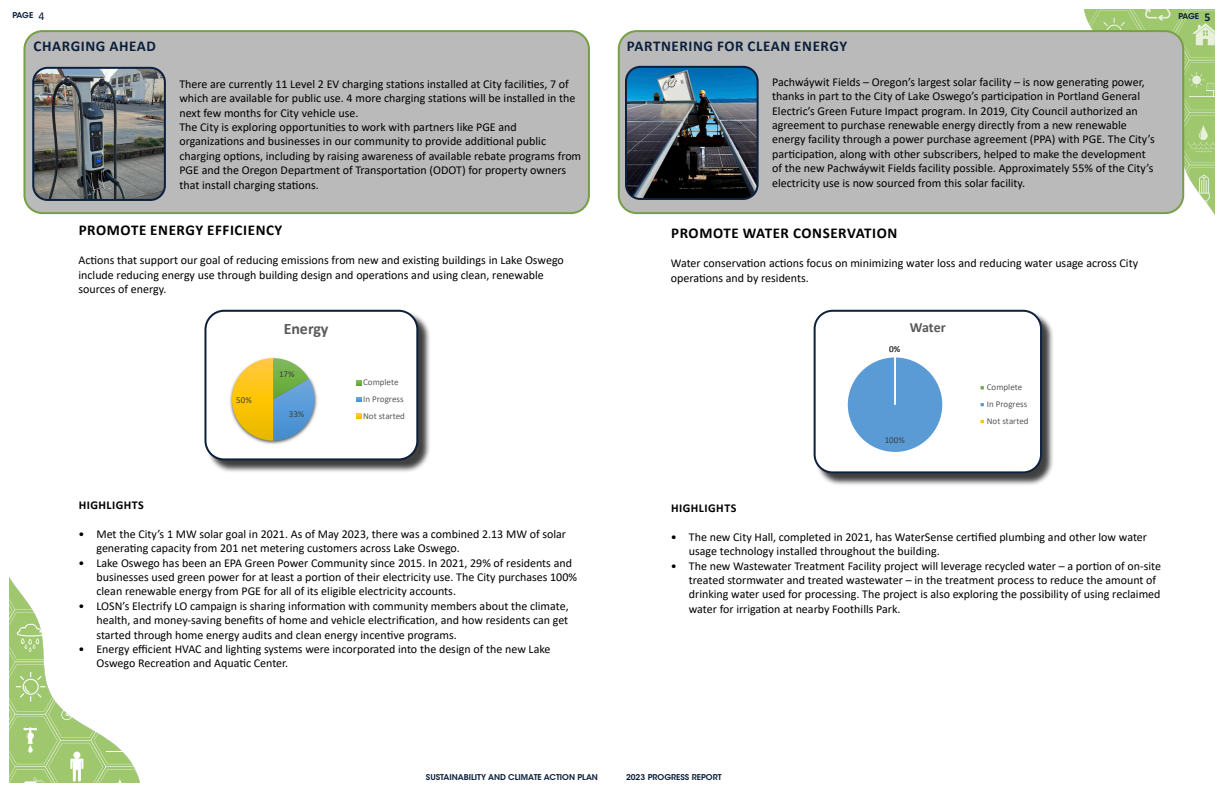
<style>
.page{position:relative;width:1224px;height:792px;background:#fff}
.page>*{position:absolute;margin:0;border:0;box-sizing:border-box;transform-origin:0 0}
.t1{font:700 16px "Calibri";color:#595959}
.t2{font:700 15px "Calibri";letter-spacing:.04em;color:#000}
.t3{font:700 15px "Calibri";letter-spacing:.04em;color:#0c203c}
.t4{font:700 14px "Calibri";letter-spacing:-.005em;color:#595959}
.t5{font:12px/14.4px "Calibri";color:#000}
.t6{font:700 12px "Calibri";letter-spacing:.04em;color:#000}
.t7{font:12px "Calibri";color:#0c203c}
.t8{font:9px/16.9px "Calibri";color:#595959}
.t9{font:9px "Calibri";color:#404040}
.t10{font:600 8px "ITC Avant Garde Std";color:#0c203c}
.s1{font-family:"Calibri";font-weight:700;font-size:12px}
</style>
<div class="page">
<svg style="left:1038px;top:9px;width:177px;height:206px"></svg>
<svg style="left:9px;top:583px;width:131px;height:200px"></svg>
<div style="left:24px;top:31px;width:565px;height:182px;background:#bababa;border-radius:18px"></div>
<div style="left:23px;top:30px;width:567px;height:184px;border:2px solid #769f46;border-radius:18px"></div>
<div style="left:619px;top:31px;width:564px;height:182px;background:#bababa;border-radius:18px"></div>
<div style="left:618px;top:30px;width:566px;height:184px;border:2px solid #769f46;border-radius:18px"></div>
<div style="left:206px;top:311px;width:225px;height:162px;background:#000;opacity:.75"></div>
<svg style="left:206px;top:311px;width:211px;height:148px"></svg>
<div style="left:204px;top:310px;width:214px;height:150px;border:2px solid #0c203c;border-radius:19px"></div>
<img style="left:35px;top:70px;width:128px;height:128px">
<div style="left:32px;top:67px;width:134px;height:134px;border:2px solid #0c203c;border-radius:14px"></div>
<img style="left:628px;top:67px;width:128px;height:130px">
<div style="left:625px;top:66px;width:134px;height:134px;border:2px solid #0c203c;border-radius:14px"></div>
<div style="left:815px;top:311px;width:239px;height:175px;background:#000;opacity:.75"></div>
<svg style="left:815px;top:311px;width:226px;height:161px"></svg>
<div style="left:814px;top:310px;width:228px;height:163px;border:2px solid #0f223e;border-radius:18px"></div>
<p class="t7" style="left:39px;top:8px;width:8px">4</p>
<p class="t3" style="left:34px;top:35px;width:124px">CHARGING AHEAD</p>
<p class="t3" style="left:627px;top:35px;width:222px">PARTNERING FOR CLEAN ENERGY</p>
<p class="t5" style="left:179px;top:76px;width:398px">There are currently 11 Level 2 EV charging stations installed at City facilities, 7 of which are available for public use. 4 more charging stations will be installed in the next few months for City vehicle use.</p>
<p class="t5" style="left:179px;top:120px;width:403px">The City is exploring opportunities to work with partners like PGE and organizations and businesses in our community to provide additional public charging options, including by raising awareness of available rebate programs from PGE and the Oregon Department of Transportation (ODOT) for property owners that install charging stations.</p>
<p class="t2" style="left:79px;top:220px;width:205px">PROMOTE ENERGY EFFICIENCY</p>
<p class="t5" style="left:78px;top:253px;width:487px">Actions that support our goal of reducing emissions from new and existing buildings in Lake Oswego include reducing energy use through building design and operations and using clean, renewable sources of energy.</p>
<p class="t10" style="left:13px;top:10px;width:22px">PAGE</p>
<p class="t5" style="left:772px;top:74px;width:384px">Pachwáywit Fields – Oregon’s largest solar facility – is now generating power, thanks in part to the City of Lake Oswego’s participation in Portland General Electric’s Green Future Impact program. In 2019, City Council authorized an agreement to purchase renewable energy directly from a new renewable energy facility through a power purchase agreement (PPA) with PGE. The City’s participation, along with other subscribers, helped to make the development of the new Pachwáywit Fields facility possible. Approximately 55% of the City’s electricity use is now sourced from this solar facility.</p>
<p class="t2" style="left:671px;top:223px;width:228px">PROMOTE WATER CONSERVATION</p>
<p class="t5" style="left:671px;top:256px;width:469px">Water conservation actions focus on minimizing water loss and reducing water usage across City operations and by residents.</p>
<p class="t9" style="left:236px;top:394px;width:17px">50%</p>
<p class="t1" style="left:284px;top:317px;width:46px">Energy</p>
<p class="t9" style="left:279px;top:368px;width:17px">17%</p>
<p class="t9" style="left:289px;top:408px;width:17px">33%</p>
<p class="t8" style="left:363px;top:373px;width:43px">Complete<br>In Progress<br>Not started</p>
<p class="t9" style="left:889px;top:343px;width:12px">0%</p>
<p class="t4" style="left:910px;top:317px;width:37px">Water</p>
<p class="t9" style="left:885px;top:433px;width:22px">100%</p>
<p class="t8" style="left:987px;top:379px;width:43px">Complete<br>In Progress<br>Not started</p>
<p class="t10" style="left:1179px;top:11px;width:34px">PAGE <span class="s1">5</span></p>
<p class="t6" style="left:79px;top:497px;width:67px">HIGHLIGHTS</p>
<p class="t5" style="left:96px;top:526px;width:471px;text-indent:-18px">• Met the City’s 1 MW solar goal in 2021. As of May 2023, there was a combined 2.13 MW of solar generating capacity from 201 net metering customers across Lake Oswego.</p>
<p class="t5" style="left:96px;top:555px;width:482px;text-indent:-18px">• Lake Oswego has been an EPA Green Power Community since 2015. In 2021, 29% of residents and businesses used green power for at least a portion of their electricity use. The City purchases 100% clean renewable energy from PGE for all of its eligible electricity accounts.</p>
<p class="t5" style="left:96px;top:598px;width:474px;text-align:justify;text-indent:-18px">• LOSN’s Electrify LO campaign is sharing information with community members about the climate, health, and money-saving benefits of home and vehicle electrification, and how residents can get started through home energy audits and clean energy incentive programs.</p>
<p class="t5" style="left:96px;top:642px;width:456px;text-indent:-18px">• Energy efficient HVAC and lighting systems were incorporated into the design of the new Lake<br>Oswego Recreation and Aquatic Center.</p>
<p class="t6" style="left:671px;top:500px;width:67px">HIGHLIGHTS</p>
<p class="t5" style="left:689px;top:529px;width:460px;text-indent:-18px">• The new City Hall, completed in 2021, has WaterSense certified plumbing and other low water usage technology installed throughout the building.</p>
<p class="t5" style="left:689px;top:558px;width:474px;text-indent:-18px">• The new Wastewater Treatment Facility project will leverage recycled water – a portion of on-site treated stormwater and treated wastewater – in the treatment process to reduce the amount of drinking water used for processing. The project is also exploring the possibility of using reclaimed water for irrigation at nearby Foothills Park.</p>
<p class="t10" style="left:426px;top:772px;width:174px">SUSTAINABILITY AND CLIMATE ACTION PLAN</p>
<p class="t10" style="left:626px;top:772px;width:97px">2023 PROGRESS REPORT</p>
</div>
